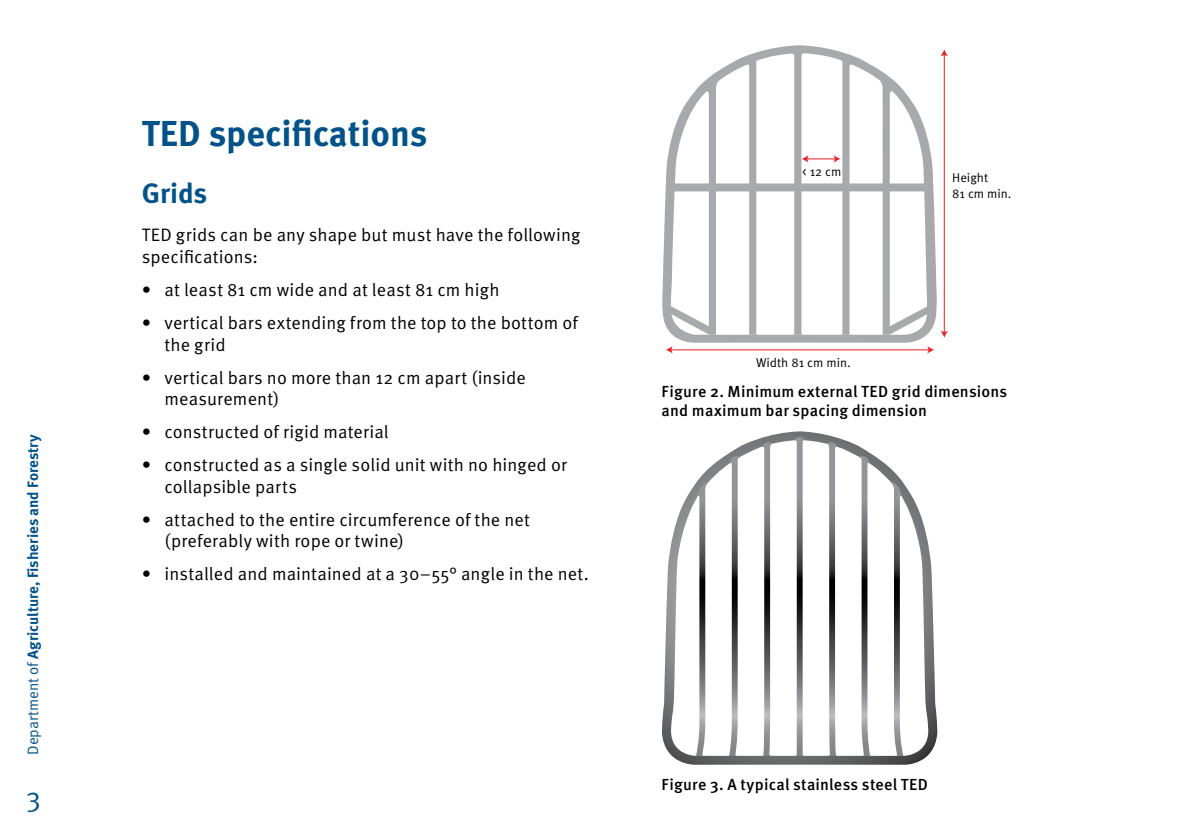
<style>
.page{position:relative;width:1191px;height:840px;background:#fff}
.page>*{position:absolute;margin:0;border:0;box-sizing:border-box;transform-origin:0 0}
.t1{font:700 36px "Meta OT";color:#005288}
.t2{font:700 28px "Meta OT";color:#005288}
.t3{font:28px "Meta OT";color:#005288}
.t4{font:18px/21.6px "Meta OT";letter-spacing:.005em;color:#000}
.t5{font:500 16px/19.2px "Meta OT";letter-spacing:.01em;color:#000}
.t6{font:700 15px "Meta OT";letter-spacing:-.005em;color:#005288}
.t7{font:12.8px/15.2px "Meta OT";color:#000}
.s1{font-weight:400}
</style>
<div class="page">
<svg style="left:662px;top:45px;width:275px;height:297px"></svg>
<hr style="left:944px;top:54px;width:1px;height:278px;background:#ed1d24">
<svg style="left:940px;top:330px;width:8px;height:7px"></svg>
<svg style="left:940px;top:49px;width:8px;height:7px"></svg>
<hr style="left:670px;top:349px;width:259px;height:1px;background:#ed1d24">
<svg style="left:666px;top:346px;width:6px;height:7px"></svg>
<svg style="left:927px;top:346px;width:7px;height:7px"></svg>
<svg style="left:669px;top:51px;width:260px;height:283px"></svg>
<svg style="left:662px;top:431px;width:275px;height:333px"></svg>
<svg style="left:794px;top:436px;width:10px;height:319px"></svg>
<svg style="left:827px;top:442px;width:10px;height:313px"></svg>
<svg style="left:859px;top:455px;width:11px;height:300px"></svg>
<svg style="left:892px;top:482px;width:12px;height:273px"></svg>
<svg style="left:762px;top:442px;width:10px;height:313px"></svg>
<svg style="left:728px;top:455px;width:11px;height:300px"></svg>
<svg style="left:695px;top:482px;width:12px;height:273px"></svg>
<p class="t6" style="left:24px;top:754px;width:321px;rotate:-90deg"><span class="s1">Department of</span> Agriculture, Fisheries and Forestry</p>
<h2 class="t3" style="left:26px;top:779px;width:16px">3</h2>
<h1 class="t1" style="left:142px;top:111px;width:287px">TED specifications</h1>
<h2 class="t2" style="left:142px;top:175px;width:67px">Grids</h2>
<p class="t4" style="left:142px;top:224px;width:440px">TED grids can be any shape but must have the following specifications:</p>
<p class="t4" style="left:142px;top:279px;width:359px">• at least 81 cm wide and at least 81 cm high</p>
<p class="t4" style="left:164px;top:312px;width:415px;text-indent:-23px">• vertical bars extending from the top to the bottom of the grid</p>
<p class="t4" style="left:164px;top:366px;width:363px;text-indent:-23px">• vertical bars no more than 12 cm apart (inside measurement)</p>
<p class="t4" style="left:142px;top:421px;width:248px">• constructed of rigid material</p>
<p class="t4" style="left:164px;top:454px;width:404px;text-indent:-23px">• constructed as a single solid unit with no hinged or collapsible parts</p>
<p class="t4" style="left:164px;top:508px;width:367px;text-indent:-23px">• attached to the entire circumference of the net (preferably with rope or twine)</p>
<p class="t4" style="left:142px;top:563px;width:448px">• installed and maintained at a 30–55° angle in the net.</p>
<p class="t7" style="left:802px;top:163px;width:40px">&lt; 12 cm</p>
<p class="t7" style="left:756px;top:355px;width:96px">Width 81 cm min.</p>
<p class="t7" style="left:952px;top:170px;width:61px">Height<br>81 cm min.</p>
<p class="t5" style="left:661px;top:381px;width:347px">Figure 2. Minimum external TED grid dimensions and maximum bar spacing dimension</p>
<p class="t5" style="left:661px;top:774px;width:268px">Figure 3. A typical stainless steel TED</p>
</div>
